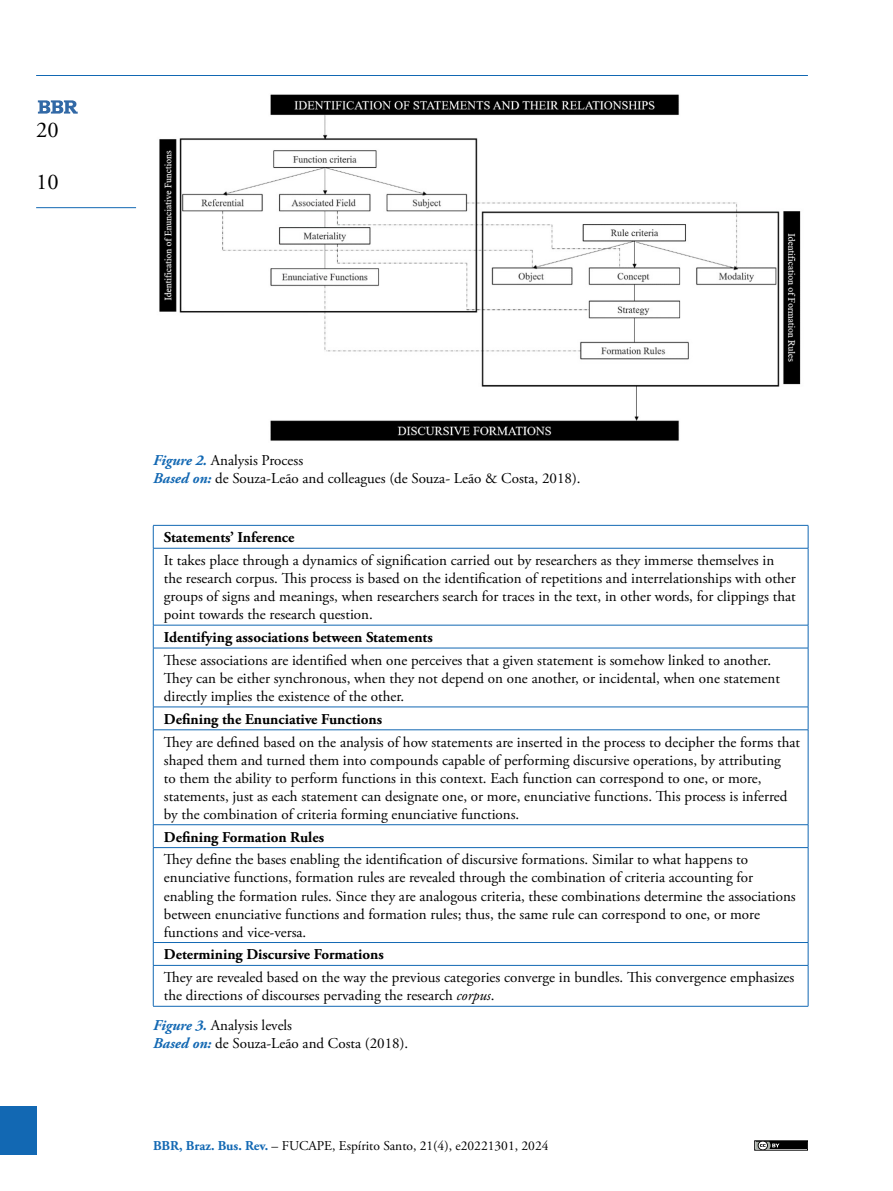
<style>
.page{position:relative;width:893px;height:1191px;background:#fff}
.page>*{position:absolute;margin:0;border:0;box-sizing:border-box;transform-origin:0 0}
.t1{font:22.5px "Adobe Garamond Pro";color:#000}
.t2{font:15px/18px "Adobe Garamond Pro";color:#000}
.t3{font:700 15px "Adobe Garamond Pro";color:#000}
.t4{font:13.5px "Adobe Garamond Pro";color:#000}
.s1{font-weight:700;font-style:italic;color:#1268b3}
.s2{font-style:italic}
.s3{font-weight:700;color:#1268b3}
</style>
<div class="page">
<hr style="left:36px;top:75px;width:772px;height:1px;background:#1268b3">
<div style="left:0;top:1106px;width:36px;height:48px;background:#1268b3"></div>
<hr style="left:36px;top:207px;width:100px;height:1px;background:#1268b3">
<svg style="left:38px;top:100px;width:40px;height:14px"></svg>
<div style="left:754px;top:1140px;width:54px;height:10px;border:1px solid #000"></div>
<div style="left:756px;top:1141px;width:51px;height:8px;background:#000"></div>
<svg style="left:756px;top:1141px;width:23px;height:8px"></svg>
<img style="left:159px;top:94px;width:642px;height:347px">
<hr style="left:153px;top:525px;width:655px;height:1px;background:#1268b3">
<hr style="left:153px;top:1006px;width:655px;height:1px;background:#1268b3">
<svg style="left:153px;top:526px;width:1px;height:22px"></svg>
<svg style="left:808px;top:526px;width:1px;height:22px"></svg>
<hr style="left:153px;top:548px;width:655px;height:1px;background:#1268b3">
<hr style="left:153px;top:548px;width:1px;height:77px;background:#1268b3">
<hr style="left:808px;top:548px;width:1px;height:77px;background:#1268b3">
<hr style="left:153px;top:625px;width:655px;height:1px;background:#1268b3">
<svg style="left:153px;top:625px;width:1px;height:23px"></svg>
<svg style="left:808px;top:625px;width:1px;height:23px"></svg>
<hr style="left:153px;top:648px;width:655px;height:1px;background:#1268b3">
<hr style="left:153px;top:648px;width:1px;height:58px;background:#1268b3">
<hr style="left:808px;top:648px;width:1px;height:58px;background:#1268b3">
<hr style="left:153px;top:706px;width:655px;height:1px;background:#1268b3">
<svg style="left:153px;top:707px;width:1px;height:22px"></svg>
<svg style="left:808px;top:707px;width:1px;height:22px"></svg>
<hr style="left:153px;top:729px;width:655px;height:1px;background:#1268b3">
<hr style="left:153px;top:730px;width:1px;height:94px;background:#1268b3">
<hr style="left:808px;top:730px;width:1px;height:94px;background:#1268b3">
<hr style="left:153px;top:824px;width:655px;height:1px;background:#1268b3">
<svg style="left:153px;top:825px;width:1px;height:22px"></svg>
<svg style="left:808px;top:825px;width:1px;height:22px"></svg>
<hr style="left:153px;top:847px;width:655px;height:1px;background:#1268b3">
<hr style="left:153px;top:847px;width:1px;height:95px;background:#1268b3">
<hr style="left:808px;top:847px;width:1px;height:95px;background:#1268b3">
<hr style="left:153px;top:942px;width:655px;height:1px;background:#1268b3">
<svg style="left:153px;top:942px;width:1px;height:23px"></svg>
<svg style="left:808px;top:942px;width:1px;height:23px"></svg>
<hr style="left:153px;top:965px;width:655px;height:1px;background:#1268b3">
<hr style="left:153px;top:965px;width:1px;height:41px;background:#1268b3">
<hr style="left:808px;top:965px;width:1px;height:41px;background:#1268b3">
<h1 class="t1" style="left:36px;top:116px;width:24px">20</h1>
<h1 class="t1" style="left:36px;top:169px;width:24px">10</h1>
<p class="t2" style="left:153px;top:451px;width:429px"><span class="s1">Figure 2.</span> Analysis Process<br><span class="s1">Based on:</span> de Souza-Leão and colleagues (de Souza- Leão &amp; Costa, 2018).</p>
<p class="t3" style="left:164px;top:529px;width:132px">Statements’ Inference</p>
<p class="t2" style="left:164px;top:552px;width:633px">It takes place through a dynamics of signification carried out by researchers as they immerse themselves in the research corpus. This process is based on the identification of repetitions and interrelationships with other groups of signs and meanings, when researchers search for traces in the text, in other words, for clippings that point towards the research question.</p>
<p class="t3" style="left:164px;top:628px;width:270px">Identifying associations between Statements</p>
<p class="t2" style="left:164px;top:651px;width:618px">These associations are identified when one perceives that a given statement is somehow linked to another.<br>They can be either synchronous, when they not depend on one another, or incidental, when one statement directly implies the existence of the other.</p>
<p class="t3" style="left:164px;top:710px;width:220px">Defining the Enunciative Functions</p>
<p class="t2" style="left:164px;top:733px;width:638px">They are defined based on the analysis of how statements are inserted in the process to decipher the forms that shaped them and turned them into compounds capable of performing discursive operations, by attributing<br>to them the ability to perform functions in this context. Each function can correspond to one, or more, statements, just as each statement can designate one, or more, enunciative functions. This process is inferred by the combination of criteria forming enunciative functions.</p>
<p class="t3" style="left:164px;top:828px;width:162px">Defining Formation Rules</p>
<p class="t2" style="left:164px;top:851px;width:633px">They define the bases enabling the identification of discursive formations. Similar to what happens to enunciative functions, formation rules are revealed through the combination of criteria accounting for enabling the formation rules. Since they are analogous criteria, these combinations determine the associations between enunciative functions and formation rules; thus, the same rule can correspond to one, or more functions and vice-versa.</p>
<p class="t3" style="left:164px;top:946px;width:221px">Determining Discursive Formations</p>
<p class="t2" style="left:164px;top:969px;width:632px">They are revealed based on the way the previous categories converge in bundles. This convergence emphasizes the directions of discourses pervading the research <span class="s2">corpus</span>.</p>
<p class="t2" style="left:153px;top:1016px;width:257px"><span class="s1">Figure 3.</span> Analysis levels<br><span class="s1">Based on:</span> de Souza-Leão and Costa (2018).</p>
<p class="t4" style="left:153px;top:1138px;width:397px"><span class="s3">BBR, Braz. Bus. Rev.</span> – FUCAPE, Espírito Santo, 21(4), e20221301, 2024</p>
</div>
